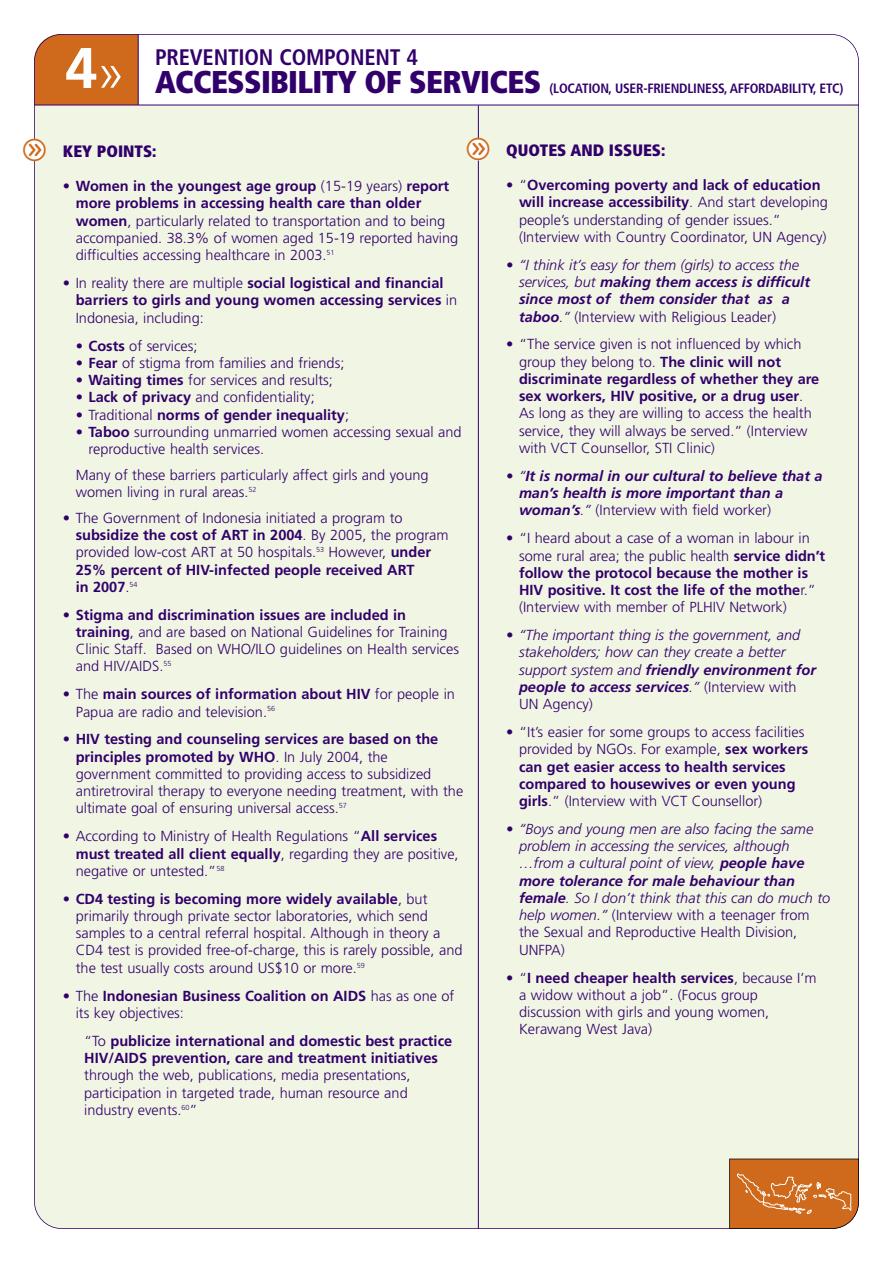
<style>
.page{position:relative;width:893px;height:1263px;background:#fff}
.page>*{position:absolute;margin:0;border:0;box-sizing:border-box;transform-origin:0 0}
.t1{font:900 condensed 31.5px "Frutiger";letter-spacing:-.02em;color:#32006b}
.t2{font:28.05px "Button Bonus Circle Positive";color:#cf691b}
.t3{font:700 condensed 22.5px "Frutiger";letter-spacing:-.01em;color:#32006b}
.t4{font:900 condensed 16.5px "Frutiger";color:#32006b}
.t5{font:300 14.55px/17.2px "Frutiger";color:#32006b}
.t6{font:italic 300 14.55px/17.2px "Frutiger";color:#32006b}
.t7{font:700 14.55px/17.2px "Frutiger";color:#32006b}
.t8{font:italic 700 14.55px/17.2px "Frutiger";color:#32006b}
.t9{font:700 condensed 13.5px "Frutiger";letter-spacing:-.015em;color:#32006b}
.s1{font-weight:300;font-stretch:normal;font-size:52.95px;color:#fff}
.s2{font-weight:700}
.s3{font-weight:300}
.s4{font-weight:300;font-style:normal}
.s5{font-style:normal}
</style>
<div class="page">
<div style="left:34px;top:293px;width:825px;height:936px;background:#f1f6e4;border-radius:27px"></div>
<div style="left:34px;top:34px;width:104px;height:71px;background:#cf691b"></div>
<div style="left:34px;top:105px;width:825px;height:867px;background:#f1f6e4"></div>
<hr style="left:34px;top:105px;width:825px;height:1px;background:#32006b">
<hr style="left:478px;top:105px;width:1px;height:1124px;background:#32006b">
<svg style="left:729px;top:1158px;width:130px;height:71px;background:#cc722e"></svg>
<hr style="left:138px;top:34px;width:1px;height:71px;background:#32006b">
<div style="left:24px;top:140px;width:20px;height:21px;background:#fff;border-radius:50%"></div>
<div style="left:467px;top:139px;width:21px;height:21px;background:#fff;border-radius:50%"></div>
<h1 class="t1" style="left:65px;top:69px;width:477px"><sup>4</sup><span class="s1">»</span> ACCESSIBILITY OF SERVICES</h1>
<h3 class="t3" style="left:155px;top:48px;width:264px">PREVENTION COMPONENT 4</h3>
<p class="t9" style="left:549px;top:83px;width:296px">(LOCATION, USER-FRIENDLINESS, AFFORDABILITY, ETC)</p>
<h2 class="t2" style="left:21px;top:138px;width:30px">g</h2>
<h2 class="t2" style="left:464px;top:138px;width:30px">g</h2>
<p class="t4" style="left:63px;top:145px;width:95px">KEY POINTS:</p>
<p class="t5" style="left:76px;top:179px;width:384px;text-indent:-13px">• <span class="s2">Women in the youngest age group</span> (15-19 years) <span class="s2">report more problems in accessing health care than older women</span>, particularly related to transportation and to being accompanied. 38.3% of women aged 15-19 reported having difficulties accessing healthcare in 2003.<sup>51</sup></p>
<p class="t7" style="left:76px;top:276px;width:383px;text-indent:-13px"><span class="s3">• In reality there are multiple</span> social logistical and financial barriers to girls and young women accessing services <span class="s3">in<br>Indonesia, including:</span></p>
<p class="t5" style="left:76px;top:338px;width:123px">• <span class="s2">Costs</span> of services;</p>
<p class="t5" style="left:76px;top:355px;width:270px">• <span class="s2">Fear</span> of stigma from families and friends;</p>
<p class="t5" style="left:76px;top:372px;width:259px">• <span class="s2">Waiting times</span> for services and results;</p>
<p class="t5" style="left:76px;top:390px;width:241px">• <span class="s2">Lack of privacy</span> and confidentiality;</p>
<p class="t7" style="left:76px;top:407px;width:275px"><span class="s3">• Traditional</span> norms of gender inequality<span class="s3">;</span></p>
<p class="t5" style="left:88px;top:424px;width:375px;text-indent:-13px">• <span class="s2">Taboo</span> surrounding unmarried women accessing sexual and reproductive health services.</p>
<p class="t5" style="left:76px;top:467px;width:354px">Many of these barriers particularly affect girls and young women living in rural areas.<sup>52</sup></p>
<p class="t5" style="left:76px;top:510px;width:374px;text-indent:-13px">• The Government of Indonesia initiated a program to <span class="s2">subsidize the cost of ART in 2004</span>. By 2005, the program provided low-cost ART at 50 hospitals.<sup>53</sup> However, <span class="s2">under 25% percent of HIV-infected people received ART<br>in 2007</span>.<sup>54</sup></p>
<p class="t5" style="left:76px;top:607px;width:385px;text-indent:-13px">• <span class="s2">Stigma and discrimination issues are included in training</span>, and are based on National Guidelines for Training Clinic Staff. Based on WHO/ILO guidelines on Health services and HIV/AIDS.<sup>55</sup></p>
<p class="t5" style="left:76px;top:687px;width:381px;text-indent:-13px">• The <span class="s2">main sources of information about HIV</span> for people in<br>Papua are radio and television.<sup>56</sup></p>
<p class="t5" style="left:76px;top:732px;width:389px;text-indent:-13px">• <span class="s2">HIV testing and counseling services are based on the principles promoted by WHO</span>. In July 2004, the government committed to providing access to subsidized antiretroviral therapy to everyone needing treatment, with the ultimate goal of ensuring universal access.<sup>57</sup></p>
<p class="t5" style="left:76px;top:829px;width:384px;text-indent:-13px">• According to Ministry of Health Regulations “<span class="s2">All services must treated all client equally</span>, regarding they are positive, negative or untested.”<sup>58</sup></p>
<p class="t5" style="left:76px;top:891px;width:388px;text-indent:-13px">• <span class="s2">CD4 testing is becoming more widely available</span>, but primarily through private sector laboratories, which send samples to a central referral hospital. Although in theory a CD4 test is provided free-of-charge, this is rarely possible, and the test usually costs around US$10 or more.<sup>59</sup></p>
<p class="t7" style="left:76px;top:988px;width:380px;text-indent:-13px"><span class="s3">• The</span> Indonesian Business Coalition on AIDS <span class="s3">has as one of its key objectives:</span></p>
<p class="t7" style="left:84px;top:1033px;width:370px"><span class="s3">“To</span> publicize international and domestic best practice<br>HIV/AIDS prevention, care and treatment initiatives</p>
<p class="t5" style="left:84px;top:1068px;width:328px">through the web, publications, media presentations, participation in targeted trade, human resource and industry events.<sup>60</sup>”</p>
<p class="t4" style="left:506px;top:144px;width:161px">QUOTES AND ISSUES:</p>
<p class="t5" style="left:519px;top:178px;width:310px;text-indent:-13px">• “<span class="s2">Overcoming poverty and lack of education will increase accessibility</span>. And start developing people’s understanding of gender issues.” (Interview with Country Coordinator, UN Agency)</p>
<p class="t8" style="left:519px;top:257px;width:292px;text-indent:-13px"><span class="s3">• “I think it’s easy for them (girls) to access the services, but</span> making them access is difficult since most of them consider that as a taboo<span class="s3">.”</span> <span class="s4">(Interview with Religious Leader)</span></p>
<p class="t5" style="left:519px;top:337px;width:302px;text-indent:-13px">• “The service given is not influenced by which group they belong to. <span class="s2">The clinic will not discriminate regardless of whether they are sex workers, HIV positive, or a drug user</span>.<br>As long as they are willing to access the health service, they will always be served.” (Interview with VCT Counsellor, STI Clinic)</p>
<p class="t8" style="left:519px;top:468px;width:305px;text-indent:-13px"><span class="s3">• “</span>It is normal in our cultural to believe that a man’s health is more important than a woman’s<span class="s3">.”</span> <span class="s4">(Interview with field worker)</span></p>
<p class="t5" style="left:519px;top:531px;width:308px;text-indent:-13px">• “I heard about a case of a woman in labour in some rural area; the public health <span class="s2">service didn’t follow the protocol because the mother is HIV positive. It cost the life of the mothe</span>r.” (Interview with member of PLHIV Network)</p>
<p class="t6" style="left:519px;top:628px;width:299px;text-indent:-13px">• “The important thing is the government, and stakeholders; how can they create a better support system and <span class="s2">friendly environment for people to access services</span>.” <span class="s5">(Interview with UN Agency)</span></p>
<p class="t5" style="left:519px;top:724px;width:291px;text-indent:-13px">• “It’s easier for some groups to access facilities provided by NGOs. For example, <span class="s2">sex workers can get easier access to health services compared to housewives or even young girls</span>.” (Interview with VCT Counsellor)</p>
<p class="t6" style="left:519px;top:821px;width:313px;text-indent:-13px">• “Boys and young men are also facing the same problem in accessing the services, although …from a cultural point of view, <span class="s2">people have more tolerance for male behaviour than female</span>. So I don’t think that this can do much to help women.” <span class="s5">(Interview with a teenager from the Sexual and Reproductive Health Division, UNFPA)</span></p>
<p class="t5" style="left:519px;top:970px;width:299px;text-indent:-13px">• “<span class="s2">I need cheaper health services</span>, because I’m a widow without a job”. (Focus group discussion with girls and young women, Kerawang West Java)</p>
</div>
